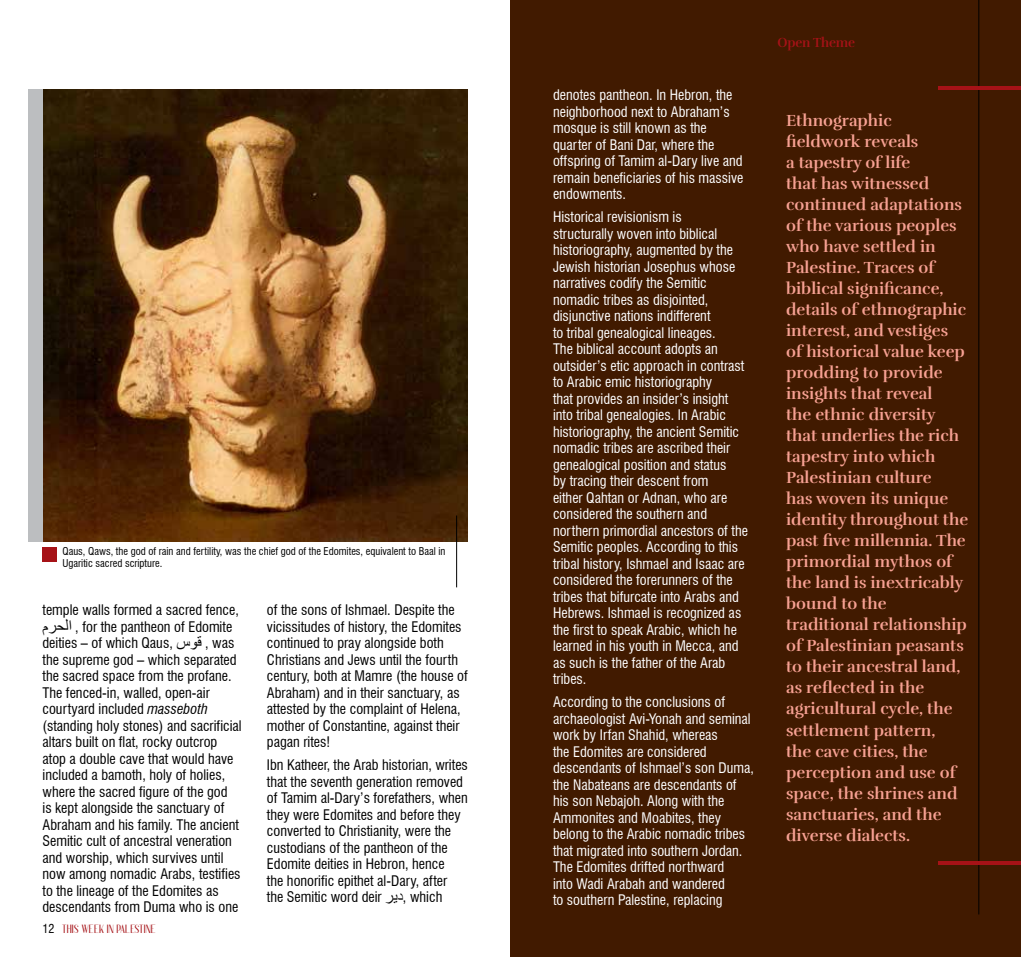
<style>
.page{position:relative;width:1021px;height:957px;background:#fff}
.page>*{position:absolute;margin:0;border:0;box-sizing:border-box;transform-origin:0 0}
.t1{font:700 16.5px/21px "Rufina";color:#f7a193}
.t2{font:16.5px "Arial";color:#000}
.t3{font:condensed 14.25px/16.5px "Swiss 721 BT";color:#fff}
.t4{font:condensed 14.25px/16.5px "Swiss 721 BT";color:#000}
.t5{font:700 13.5px "Rufina";letter-spacing:-.01em;color:#a61217;scale:.96 1}
.t6{font:700 12px "Anteric";color:#a61217}
.t7{font:condensed 10.5px/12px "Swiss 721 BT";color:#000}
.s1{font-family:"Arial";font-stretch:normal;font-size:16.5px}
.s2{font-style:italic}
.s3{font-family:"Swiss 721 BT";font-weight:400;font-stretch:condensed;color:#000}
</style>
<div class="page">
<div style="left:510px;top:0;width:510px;height:957px;background:#411a00"></div>
<img style="left:43px;top:89px;width:425px;height:453px">
<div style="left:28px;top:89px;width:15px;height:453px;background:#bcbec0"></div>
<div style="left:43px;top:547px;width:14px;height:15px;background:#a61217"></div>
<hr style="left:456px;top:515px;width:1px;height:72px;background:#000">
<hr style="left:978px;top:0;width:1px;height:914px;background:#000">
<hr style="left:938px;top:86px;width:82px;height:3px;background:#a61217">
<hr style="left:938px;top:861px;width:82px;height:4px;background:#a61217">
<p class="t7" style="left:63px;top:545px;width:384px">Qaus, Qaws, the god of rain and fertility, was the chief god of the Edomites, equivalent to Baal in<br>Ugaritic sacred scripture.</p>
<p class="t4" style="left:43px;top:602px;width:198px">temple walls formed a sacred fence,</p>
<p class="t2" style="left:43px;top:614px;width:31px">ا لحرم</p>
<p class="t4" style="left:43px;top:618px;width:193px;text-align:right">, for the pantheon of Edomite deities – of which Qaus, <span class="s1">س</span> , was</p>
<p class="t2" style="left:190px;top:631px;width:13px">قو</p>
<p class="t4" style="left:43px;top:651px;width:201px">the supreme god – which separated the sacred space from the profane.<br>The fenced-in, walled, open-air courtyard included <span class="s2">masseboth </span>(standing holy stones) and sacrificial altars built on flat, rocky outcrop atop a double cave that would have included a bamoth, holy of holies, where the sacred figure of the god<br>is kept alongside the sanctuary of Abraham and his family. The ancient Semitic cult of ancestral veneration and worship, which survives until now among nomadic Arabs, testifies to the lineage of the Edomites as descendants from Duma who is one</p>
<p class="t6" style="left:43px;top:922px;width:115px"><span class="s3">12</span> THIS WEEK IN PALESTINE</p>
<p class="t4" style="left:267px;top:602px;width:202px">of the sons of Ishmael. Despite the vicissitudes of history, the Edomites continued to pray alongside both Christians and Jews until the fourth century, both at Mamre (the house of Abraham) and in their sanctuary, as attested by the complaint of Helena, mother of Constantine, against their pagan rites!</p>
<p class="t4" style="left:267px;top:757px;width:202px">Ibn Katheer, the Arab historian, writes that the seventh generation removed of Tamim al-Dary’s forefathers, when they were Edomites and before they converted to Christianity, were the custodians of the pantheon of the Edomite deities in Hebron, hence<br>the honorific epithet al-Dary, after<br>the Semitic word deir <span class="s1">دير</span> , which</p>
<p class="t3" style="left:553px;top:87px;width:192px">denotes pantheon. In Hebron, the neighborhood next to Abraham’s mosque is still known as the quarter of Bani Dar, where the offspring of Tamim al-Dary live and remain beneficiaries of his massive endowments.</p>
<p class="t3" style="left:553px;top:209px;width:196px">Historical revisionism is<br>structurally woven into biblical historiography, augmented by the<br>Jewish historian Josephus whose narratives codify the Semitic nomadic tribes as disjointed, disjunctive nations indifferent<br>to tribal genealogical lineages.<br>The biblical account adopts an outsider’s etic approach in contrast to Arabic emic historiography<br>that provides an insider’s insight into tribal genealogies. In Arabic historiography, the ancient Semitic nomadic tribes are ascribed their genealogical position and status<br>by tracing their descent from<br>either Qahtan or Adnan, who are considered the southern and northern primordial ancestors of the<br>Semitic peoples. According to this tribal history, Ishmael and Isaac are considered the forerunners of the tribes that bifurcate into Arabs and<br>Hebrews. Ishmael is recognized as the first to speak Arabic, which he learned in his youth in Mecca, and as such is the father of the Arab tribes.</p>
<p class="t3" style="left:553px;top:693px;width:202px">According to the conclusions of archaeologist Avi-Yonah and seminal work by Irfan Shahid, whereas<br>the Edomites are considered descendants of Ishmael’s son Duma, the Nabateans are descendants of his son Nebajoh. Along with the<br>Ammonites and Moabites, they belong to the Arabic nomadic tribes that migrated into southern Jordan.<br>The Edomites drifted northward<br>into Wadi Arabah and wandered<br>to southern Palestine, replacing</p>
<p class="t5" style="left:777px;top:34px;width:82px">Open Theme</p>
<p class="t1" style="left:786px;top:110px;width:183px">Ethnographic fieldwork reveals<br>a tapestry of life<br>that has witnessed continued adaptations of the various peoples who have settled in<br>Palestine. Traces of biblical significance, details of ethnographic interest, and vestiges of historical value keep prodding to provide insights that reveal<br>the ethnic diversity that underlies the rich tapestry into which<br>Palestinian culture<br>has woven its unique identity throughout the past five millennia. The primordial mythos of the land is inextricably bound to the traditional relationship of Palestinian peasants to their ancestral land, as reflected in the agricultural cycle, the settlement pattern,<br>the cave cities, the perception and use of space, the shrines and sanctuaries, and the diverse dialects.</p>
</div>
